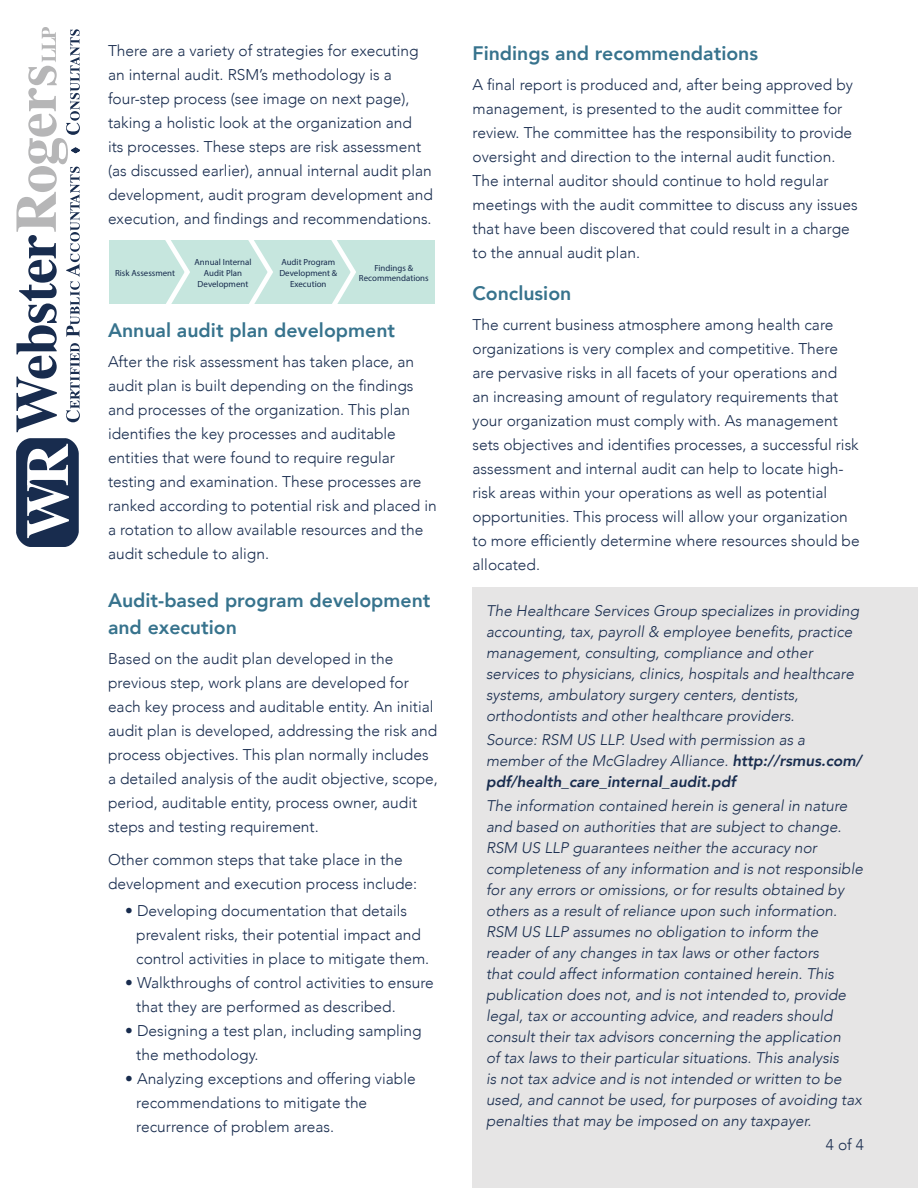
<style>
.page{position:relative;width:918px;height:1188px;background:#fff}
.page>*{position:absolute;margin:0;border:0;box-sizing:border-box;transform-origin:0 0}
.t1{font:700 60.15px "Times";color:#fff}
.t2{font:800 19.5px/27px "Avenir";color:#37738d}
.t3{font:300 15.6px/24px "Avenir";color:#182c4e}
.t4{font:italic 300 15.3px/21px "Avenir";color:#182c4e}
.t5{font:8.85px/10.6px "Myriad Pro";color:#182c4e;text-align:center}
.s1{font-weight:400}
.s2{font-weight:800}
</style>
<div class="page">
<div style="left:16px;top:438px;width:63px;height:109px;background:#182c4e"></div>
<svg style="left:16px;top:27px;width:64px;height:405px"></svg>
<div style="left:472px;top:587px;width:446px;height:601px;background:#e6e5e5"></div>
<div style="left:109px;top:240px;width:326px;height:64px;background:#c6e6de"></div>
<svg style="left:165px;top:240px;width:25px;height:64px"></svg>
<svg style="left:248px;top:240px;width:25px;height:64px"></svg>
<svg style="left:331px;top:240px;width:25px;height:64px"></svg>
<p class="t1" style="left:-10px;top:539px;width:98px;rotate:-90deg">WR</p>
<p class="t3" style="left:108px;top:39px;width:327px">There are a variety of strategies for executing an internal audit. RSM’s methodology is a four-step process (see image on next page), taking a holistic look at the organization and<br>its processes. These steps are risk assessment (as discussed earlier), annual internal audit plan development, audit program development and execution, and findings and recommendations.</p>
<p class="t5" style="left:115px;top:267px;width:62px">Risk Assessment</p>
<p class="t5" style="left:194px;top:257px;width:59px">Annual Internal</p>
<p class="t5" style="left:204px;top:267px;width:40px">Audit Plan</p>
<p class="t5" style="left:198px;top:278px;width:52px">Development</p>
<p class="t5" style="left:281px;top:257px;width:55px">Audit Program</p>
<p class="t5" style="left:279px;top:267px;width:59px">Development &amp;<br>Execution</p>
<p class="t5" style="left:374px;top:262px;width:40px">Findings &amp;</p>
<p class="t5" style="left:359px;top:273px;width:71px">Recommendations</p>
<p class="t2" style="left:108px;top:316px;width:289px">Annual audit plan development</p>
<p class="t3" style="left:108px;top:349px;width:330px">After the risk assessment has taken place, an audit plan is built depending on the findings and processes of the organization. This plan identifies the key processes and auditable entities that were found to require regular testing and examination. These processes are ranked according to potential risk and placed in a rotation to allow available resources and the audit schedule to align.</p>
<p class="t2" style="left:108px;top:586px;width:324px">Audit-based program development and execution</p>
<p class="t3" style="left:108px;top:646px;width:331px">Based on the audit plan developed in the previous step, work plans are developed for each key process and auditable entity. An initial audit plan is developed, addressing the risk and process objectives. This plan normally includes a detailed analysis of the audit objective, scope, period, auditable entity, process owner, audit steps and testing requirement.</p>
<p class="t3" style="left:108px;top:847px;width:311px">Other common steps that take place in the development and execution process include:</p>
<p class="t3" style="left:125px;top:898px;width:283px"><span class="s1">•</span> Developing documentation that details</p>
<p class="t3" style="left:136px;top:922px;width:286px">prevalent risks, their potential impact and</p>
<p class="t3" style="left:136px;top:946px;width:295px">control activities in place to mitigate them.</p>
<p class="t3" style="left:125px;top:970px;width:310px"><span class="s1">•</span> Walkthroughs of control activities to ensure</p>
<p class="t3" style="left:136px;top:994px;width:261px">that they are performed as described.</p>
<p class="t3" style="left:125px;top:1018px;width:298px"><span class="s1">•</span> Designing a test plan, including sampling</p>
<p class="t3" style="left:136px;top:1042px;width:124px">the methodology.</p>
<p class="t3" style="left:125px;top:1066px;width:292px"><span class="s1">•</span> Analyzing exceptions and offering viable</p>
<p class="t3" style="left:136px;top:1090px;width:233px">recommendations to mitigate the</p>
<p class="t3" style="left:136px;top:1114px;width:199px">recurrence of problem areas.</p>
<p class="t2" style="left:472px;top:40px;width:287px">Findings and recommendations</p>
<p class="t3" style="left:472px;top:73px;width:387px">A final report is produced and, after being approved by management, is presented to the audit committee for review. The committee has the responsibility to provide oversight and direction to the internal audit function.<br>The internal auditor should continue to hold regular meetings with the audit committee to discuss any issues that have been discovered that could result in a charge to the annual audit plan.</p>
<p class="t2" style="left:472px;top:280px;width:100px">Conclusion</p>
<p class="t3" style="left:472px;top:313px;width:389px">The current business atmosphere among health care organizations is very complex and competitive. There are pervasive risks in all facets of your operations and<br>an increasing amount of regulatory requirements that your organization must comply with. As management sets objectives and identifies processes, a successful risk assessment and internal audit can help to locate high&shy;risk areas within your operations as well as potential opportunities. This process will allow your organization to more efficiently determine where resources should be allocated.</p>
<p class="t4" style="left:486px;top:600px;width:375px">The Healthcare Services Group specializes in providing accounting, tax, payroll &amp; employee benefits, practice management, consulting, compliance and other services to physicians, clinics, hospitals and healthcare systems, ambulatory surgery centers, dentists, orthodontists and other healthcare providers.</p>
<p class="t4" style="left:486px;top:729px;width:377px">Source: RSM US LLP. Used with permission as a member of the McGladrey Alliance. <span class="s2">http://rsmus.com/ pdf/health_care_internal_audit.pdf</span></p>
<p class="t4" style="left:486px;top:795px;width:378px">The information contained herein is general in nature and based on authorities that are subject to change.<br>RSM US LLP guarantees neither the accuracy nor completeness of any information and is not responsible for any errors or omissions, or for results obtained by others as a result of reliance upon such information.<br>RSM US LLP assumes no obligation to inform the reader of any changes in tax laws or other factors<br>that could affect information contained herein. This publication does not, and is not intended to, provide legal, tax or accounting advice, and readers should consult their tax advisors concerning the application<br>of tax laws to their particular situations. This analysis<br>is not tax advice and is not intended or written to be used, and cannot be used, for purposes of avoiding tax penalties that may be imposed on any taxpayer.</p>
<p class="t3" style="left:826px;top:1132px;width:40px">4 of 4</p>
</div>
